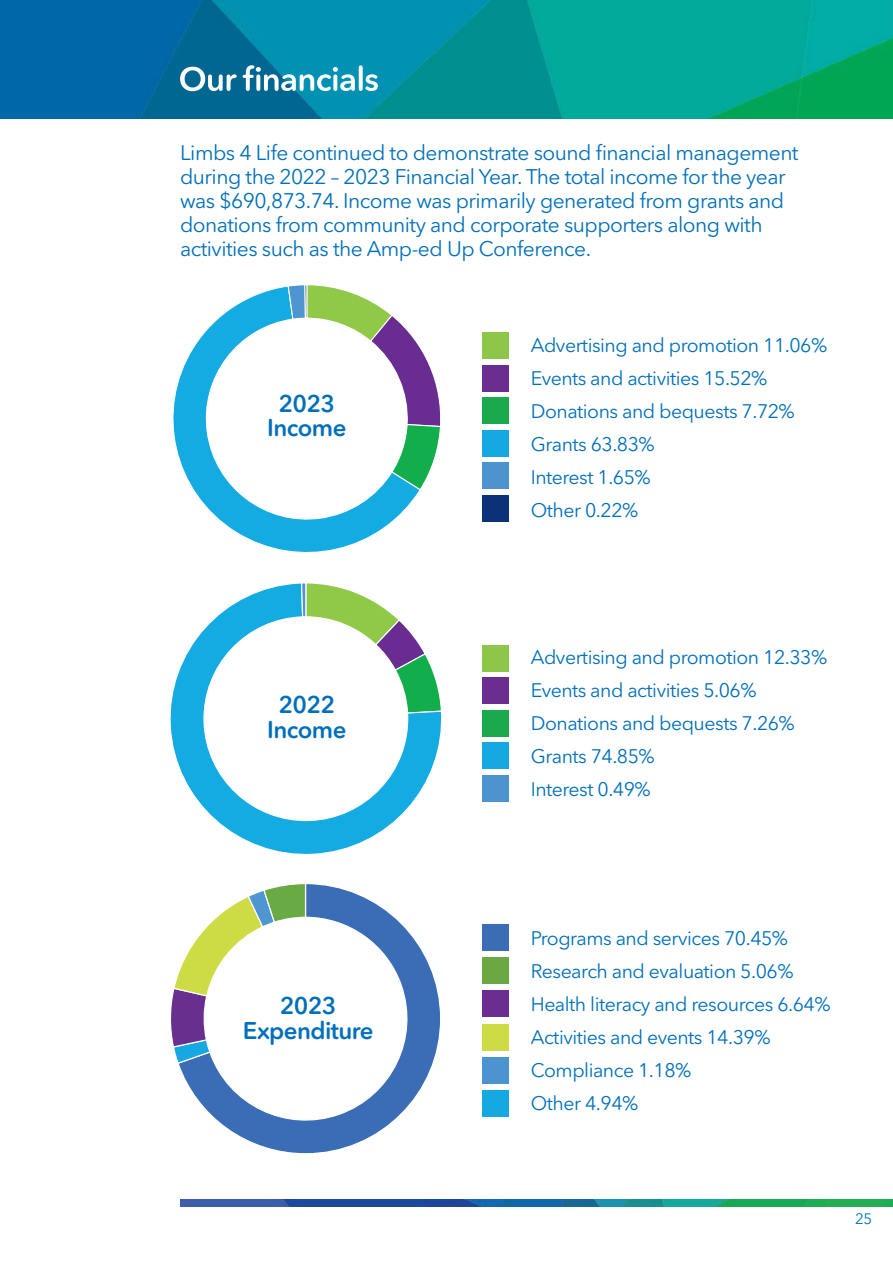
<style>
.page{position:relative;width:893px;height:1263px;background:#fff}
.page>*{position:absolute;margin:0;border:0;box-sizing:border-box;transform-origin:0 0}
.t1{font:600 24px "Avenir Next Rounded Std";letter-spacing:-.025em;color:#006fba}
.t2{font:21px/24px "Avenir Next Rounded Std";letter-spacing:-.025em;color:#006fba}
.t3{font:19.5px "Avenir Next Rounded Std";letter-spacing:-.025em;color:#006fba}
.t4{font:15px "Avenir Next Rounded Std";color:#006fba}
</style>
<div class="page">
<img style="left:180px;top:1199px;width:713px;height:7px">
<div style="left:482px;top:365px;width:26px;height:26px;background:#692e8f"></div>
<div style="left:482px;top:678px;width:26px;height:26px;background:#692e8f"></div>
<div style="left:482px;top:991px;width:26px;height:26px;background:#692e8f"></div>
<div style="left:482px;top:398px;width:26px;height:26px;background:#1aa94b"></div>
<div style="left:482px;top:710px;width:26px;height:26px;background:#1aa94b"></div>
<div style="left:482px;top:958px;width:26px;height:26px;background:#6aa843"></div>
<div style="left:482px;top:463px;width:26px;height:26px;background:#4b94d0"></div>
<div style="left:482px;top:775px;width:26px;height:26px;background:#4b94d0"></div>
<div style="left:482px;top:1057px;width:26px;height:26px;background:#4b94d0"></div>
<div style="left:482px;top:1090px;width:26px;height:26px;background:#16a8e1"></div>
<div style="left:482px;top:495px;width:26px;height:27px;background:#0b3178"></div>
<div style="left:482px;top:430px;width:26px;height:26px;background:#16a8e1"></div>
<div style="left:482px;top:743px;width:26px;height:26px;background:#16a8e1"></div>
<div style="left:482px;top:1024px;width:26px;height:26px;background:#cddc44"></div>
<div style="left:482px;top:333px;width:26px;height:26px;background:#8ec64a"></div>
<div style="left:482px;top:645px;width:26px;height:26px;background:#8ec64a"></div>
<div style="left:482px;top:925px;width:26px;height:26px;background:#3a6db4"></div>
<img style="left:0;top:0;width:893px;height:118px">
<svg style="left:180px;top:65px;width:198px;height:26px"></svg>
<svg style="left:179px;top:884px;width:261px;height:270px"></svg>
<svg style="left:171px;top:884px;width:136px;height:181px"></svg>
<svg style="left:170px;top:583px;width:272px;height:271px"></svg>
<svg style="left:300px;top:583px;width:142px;height:131px"></svg>
<svg style="left:173px;top:286px;width:246px;height:267px"></svg>
<svg style="left:287px;top:285px;width:154px;height:206px"></svg>
<p class="t2" style="left:180px;top:141px;width:620px">Limbs 4 Life continued to demonstrate sound financial management during the 2022 – 2023 Financial Year. The total income for the year was $690,873.74. Income was primarily generated from grants and donations from community and corporate supporters along with activities such as the Amp-ed Up Conference.</p>
<p class="t1" style="left:278px;top:389px;width:58px">2023</p>
<p class="t1" style="left:267px;top:413px;width:81px">Income</p>
<p class="t1" style="left:278px;top:690px;width:58px">2022</p>
<p class="t1" style="left:267px;top:715px;width:81px">Income</p>
<p class="t3" style="left:531px;top:333px;width:298px">Advertising and promotion 11.06%</p>
<p class="t3" style="left:531px;top:366px;width:238px">Events and activities 15.52%</p>
<p class="t3" style="left:531px;top:399px;width:265px">Donations and bequests 7.72%</p>
<p class="t3" style="left:531px;top:432px;width:125px">Grants 63.83%</p>
<p class="t3" style="left:531px;top:465px;width:121px">Interest 1.65%</p>
<p class="t3" style="left:531px;top:498px;width:109px">Other 0.22%</p>
<p class="t3" style="left:531px;top:645px;width:298px">Advertising and promotion 12.33%</p>
<p class="t3" style="left:531px;top:678px;width:227px">Events and activities 5.06%</p>
<p class="t3" style="left:531px;top:711px;width:265px">Donations and bequests 7.26%</p>
<p class="t3" style="left:531px;top:744px;width:125px">Grants 74.85%</p>
<p class="t3" style="left:531px;top:777px;width:121px">Interest 0.49%</p>
<p class="t1" style="left:280px;top:991px;width:58px">2023</p>
<p class="t1" style="left:243px;top:1016px;width:132px">Expenditure</p>
<p class="t3" style="left:531px;top:927px;width:259px">Programs and services 70.45%</p>
<p class="t3" style="left:531px;top:960px;width:264px">Research and evaluation 5.06%</p>
<p class="t3" style="left:531px;top:993px;width:301px">Health literacy and resources 6.64%</p>
<p class="t3" style="left:531px;top:1026px;width:241px">Activities and events 14.39%</p>
<p class="t3" style="left:531px;top:1059px;width:162px">Compliance 1.18%</p>
<p class="t3" style="left:531px;top:1092px;width:109px">Other 4.94%</p>
<p class="t4" style="left:855px;top:1209px;width:19px">25</p>
</div>
